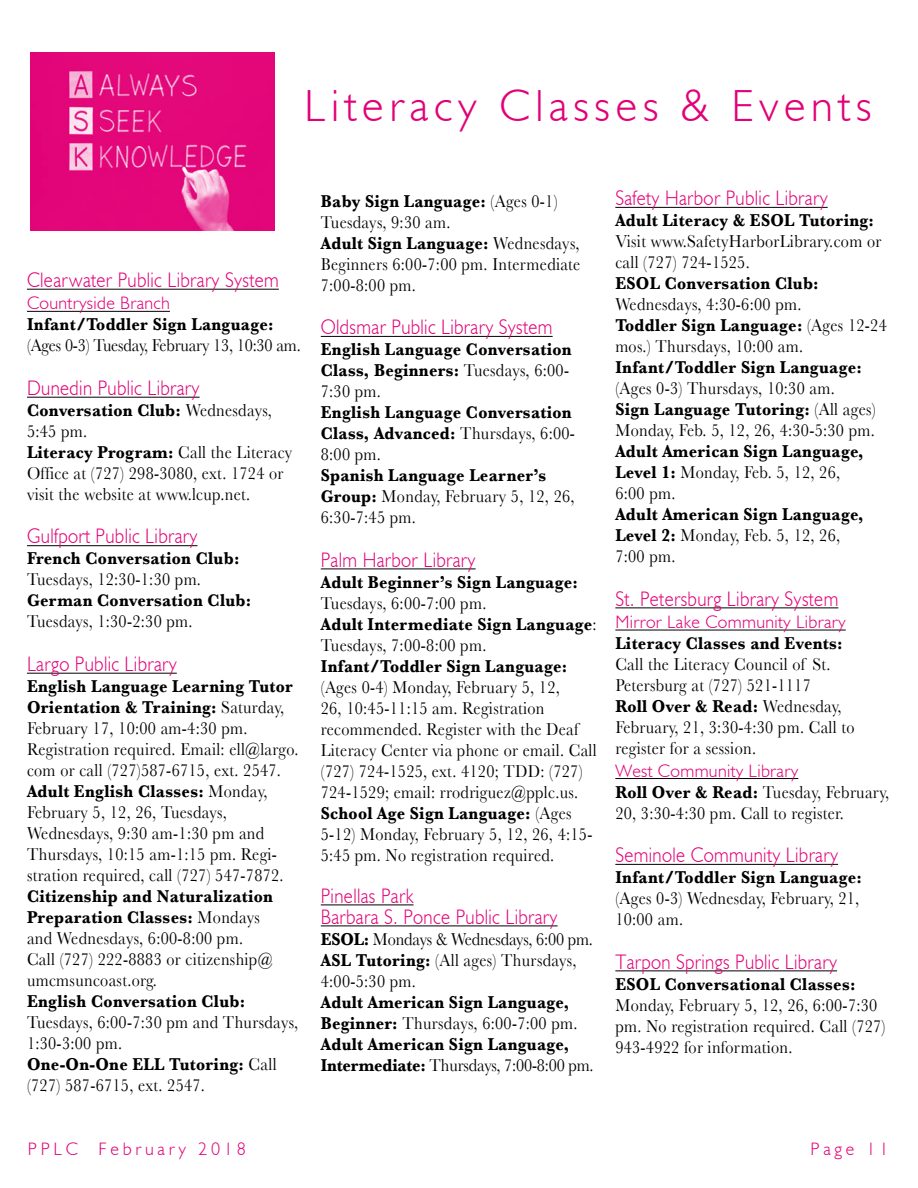
<style>
.page{position:relative;width:918px;height:1188px;background:#fff}
.page>*{position:absolute;margin:0;border:0;box-sizing:border-box;transform-origin:0 0}
.t1{font:300 45px "Humanist 521 BT";letter-spacing:.125em;color:#e20177}
.t2{font:300 21px/21px "Humanist 521 BT";letter-spacing:.02em;color:#e20177;scale:.9 1}
.t3{font:18px/21px "Baskerville";letter-spacing:.02em;color:#000;scale:.9 1}
.t4{font:700 18px/21px "Baskerville";letter-spacing:.02em;color:#000;scale:.9 1}
.t5{font:18px/21px "Baskerville";letter-spacing:-.01em;color:#000;scale:.9 1}
.t6{font:300 18px "Humanist 521 BT";letter-spacing:.02em;color:#e20177}
.t7{font:300 18px "Humanist 521 BT";letter-spacing:.21em;color:#e20177}
.s1{font-weight:700}
.s2{font-weight:400}
</style>
<div class="page">
<hr style="left:27px;top:289px;width:252px;height:1px;background:#000">
<hr style="left:27px;top:311px;width:143px;height:1px;background:#000">
<hr style="left:27px;top:397px;width:173px;height:1px;background:#000">
<hr style="left:27px;top:545px;width:170px;height:1px;background:#000">
<hr style="left:27px;top:673px;width:150px;height:1px;background:#000">
<hr style="left:321px;top:336px;width:232px;height:1px;background:#000">
<hr style="left:321px;top:569px;width:155px;height:1px;background:#000">
<hr style="left:321px;top:905px;width:93px;height:1px;background:#000">
<hr style="left:321px;top:926px;width:237px;height:1px;background:#000">
<hr style="left:615px;top:207px;width:213px;height:1px;background:#000">
<hr style="left:615px;top:608px;width:223px;height:1px;background:#000">
<hr style="left:615px;top:630px;width:231px;height:1px;background:#000">
<hr style="left:615px;top:778px;width:183px;height:1px;background:#000">
<hr style="left:615px;top:864px;width:223px;height:1px;background:#000">
<hr style="left:615px;top:971px;width:222px;height:1px;background:#000">
<img style="left:30px;top:53px;width:244px;height:178px">
<h1 class="t1" style="left:304px;top:78px;width:569px">Literacy Classes &amp; Events</h1>
<p class="t2" style="left:27px;top:269px;width:281px">Clearwater Public Library System</p>
<p class="t6" style="left:27px;top:292px;width:144px">Countryside Branch</p>
<p class="t4" style="left:27px;top:314px;width:275px">Infant/Toddler Sign Language:</p>
<p class="t5" style="left:27px;top:335px;width:306px">(Ages 0-3) Tuesday, February 13, 10:30 am.</p>
<p class="t2" style="left:27px;top:377px;width:193px">Dunedin Public Library</p>
<p class="t3" style="left:27px;top:399px;width:296px"><span class="s1">Conversation Club:</span> Wednesdays,<br>5:45 pm.<br><span class="s1">Literacy Program:</span> Call the Literacy<br>Office at (727) 298-3080, ext. 1724 or visit the website at www.lcup.net.</p>
<p class="t2" style="left:27px;top:525px;width:191px">Gulfport Public Library</p>
<p class="t4" style="left:27px;top:548px;width:238px">French Conversation Club:</p>
<p class="t3" style="left:27px;top:569px;width:195px">Tuesdays, 12:30-1:30 pm.</p>
<p class="t4" style="left:27px;top:590px;width:251px">German Conversation Club:</p>
<p class="t3" style="left:27px;top:611px;width:186px">Tuesdays, 1:30-2:30 pm.</p>
<p class="t2" style="left:27px;top:653px;width:168px">Largo Public Library</p>
<p class="t3" style="left:27px;top:675px;width:303px"><span class="s1">English Language Learning Tutor Orientation &amp; Training:</span> Saturday, February 17, 10:00 am-4:30 pm.<br>Registration required. Email: ell@largo. com or call (727)587-6715, ext. 2547.<br><span class="s1">Adult English Classes:</span> Monday, February 5, 12, 26, Tuesdays, Wednesdays, 9:30 am-1:30 pm and Thursdays, 10:15 am-1:15 pm. Regi&shy;stration required, call (727) 547-7872.</p>
<p class="t3" style="left:27px;top:885px;width:275px"><span class="s1">Citizenship and Naturalization<br>Preparation Classes:</span> Mondays and Wednesdays, 6:00-8:00 pm.<br>Call (727) 222-8883 or citizenship@ umcmsuncoast.org.</p>
<p class="t4" style="left:27px;top:990px;width:244px">English Conversation Club:</p>
<p class="t3" style="left:27px;top:1011px;width:303px">Tuesdays, 6:00-7:30 pm and Thursdays,<br>1:30-3:00 pm.<br><span class="s1">One-On-One ELL Tutoring:</span> Call (727) 587-6715, ext. 2547.</p>
<p class="t3" style="left:321px;top:190px;width:290px"><span class="s1">Baby Sign Language:</span> (Ages 0-1)<br>Tuesdays, 9:30 am.<br><span class="s1">Adult Sign Language:</span> Wednesdays,<br>Beginners 6:00-7:00 pm. Intermediate<br>7:00-8:00 pm.</p>
<p class="t2" style="left:321px;top:316px;width:259px">Oldsmar Public Library System</p>
<p class="t4" style="left:321px;top:339px;width:280px">English Language Conversation<br>Class, Beginners: <span class="s2">Tuesdays, 6:00-<br>7:30 pm.</span></p>
<p class="t4" style="left:321px;top:402px;width:284px">English Language Conversation<br>Class, Advanced: <span class="s2">Thursdays, 6:00-<br>8:00 pm.</span></p>
<p class="t3" style="left:321px;top:465px;width:283px"><span class="s1">Spanish Language Learner’s<br>Group:</span> Monday, February 5, 12, 26,<br>6:30-7:45 pm.</p>
<p class="t2" style="left:321px;top:548px;width:173px">Palm Harbor Library</p>
<p class="t4" style="left:321px;top:571px;width:287px">Adult Beginner’s Sign Language:</p>
<p class="t3" style="left:321px;top:592px;width:308px">Tuesdays, 6:00-7:00 pm.<br><span class="s1">Adult Intermediate Sign Language</span>:<br>Tuesdays, 7:00-8:00 pm.</p>
<p class="t4" style="left:321px;top:655px;width:275px">Infant/Toddler Sign Language:</p>
<p class="t3" style="left:321px;top:676px;width:308px">(Ages 0-4) Monday, February 5, 12,<br>26, 10:45-11:15 am. Registration recommended. Register with the Deaf Literacy Center via phone or email. Call (727) 724-1525, ext. 4120; TDD: (727)<br>724-1529; email: rrodriguez@pplc.us.<br><span class="s1">School Age Sign Language:</span> (Ages 5-12) Monday, February 5, 12, 26, 4:15- 5:45 pm. No registration required.</p>
<p class="t2" style="left:321px;top:884px;width:265px">Pinellas Park<br>Barbara S. Ponce Public Library</p>
<p class="t5" style="left:321px;top:928px;width:304px"><span class="s1">ESOL:</span> Mondays &amp; Wednesdays, 6:00 pm.<br><span class="s1">ASL Tutoring:</span> (All ages) Thursdays,<br>4:00-5:30 pm.</p>
<p class="t4" style="left:321px;top:991px;width:305px">Adult American Sign Language, Beginner: <span class="s2">Thursdays, 6:00-7:00 pm.<br></span>Adult American Sign Language, Intermediate: <span class="s2">Thursdays, 7:00-8:00 pm.</span></p>
<p class="t2" style="left:615px;top:187px;width:237px">Safety Harbor Public Library</p>
<p class="t4" style="left:615px;top:210px;width:289px">Adult Literacy &amp; ESOL Tutoring:</p>
<p class="t3" style="left:615px;top:231px;width:297px">Visit www.SafetyHarborLibrary.com or call (727) 724-1525.</p>
<p class="t4" style="left:615px;top:273px;width:227px">ESOL Conversation Club:</p>
<p class="t3" style="left:615px;top:294px;width:303px">Wednesdays, 4:30-6:00 pm.<br><span class="s1">Toddler Sign Language:</span> (Ages 12-24 mos.) Thursdays, 10:00 am.</p>
<p class="t4" style="left:615px;top:357px;width:275px">Infant/Toddler Sign Language:</p>
<p class="t3" style="left:615px;top:378px;width:291px">(Ages 0-3) Thursdays, 10:30 am.<br><span class="s1">Sign Language Tutoring:</span> (All ages)<br>Monday, Feb. 5, 12, 26, 4:30-5:30 pm.</p>
<p class="t4" style="left:615px;top:441px;width:277px">Adult American Sign Language,<br>Level 1: <span class="s2">Monday, Feb. 5, 12, 26,<br>6:00 pm.</span></p>
<p class="t4" style="left:615px;top:504px;width:277px">Adult American Sign Language,<br>Level 2: <span class="s2">Monday, Feb. 5, 12, 26,<br>7:00 pm.</span></p>
<p class="t2" style="left:615px;top:587px;width:249px">St. Petersburg Library System</p>
<p class="t6" style="left:615px;top:611px;width:232px">Mirror Lake Community Library</p>
<p class="t4" style="left:615px;top:633px;width:254px">Literacy Classes and Events:</p>
<p class="t3" style="left:615px;top:654px;width:267px">Call the Literacy Council of St.<br>Petersburg at (727) 521-1117<br><span class="s1">Roll Over &amp; Read:</span> Wednesday,<br>February, 21, 3:30-4:30 pm. Call to register for a session.</p>
<p class="t6" style="left:615px;top:759px;width:184px">West Community Library</p>
<p class="t3" style="left:615px;top:781px;width:306px"><span class="s1">Roll Over &amp; Read:</span> Tuesday, February,<br>20, 3:30-4:30 pm. Call to register.</p>
<p class="t2" style="left:615px;top:844px;width:249px">Seminole Community Library</p>
<p class="t4" style="left:615px;top:867px;width:275px">Infant/Toddler Sign Language:</p>
<p class="t3" style="left:615px;top:888px;width:273px">(Ages 0-3) Wednesday, February, 21,<br>10:00 am.</p>
<p class="t2" style="left:615px;top:950px;width:248px">Tarpon Springs Public Library</p>
<p class="t4" style="left:615px;top:973px;width:268px">ESOL Conversational Classes:</p>
<p class="t3" style="left:615px;top:994px;width:302px">Monday, February 5, 12, 26, 6:00-7:30 pm. No registration required. Call (727)<br>943-4922 for information.</p>
<p class="t7" style="left:28px;top:1138px;width:219px">PPLC February 2018</p>
<p class="t6" style="left:811px;top:1138px;width:79px">Page 11</p>
</div>
